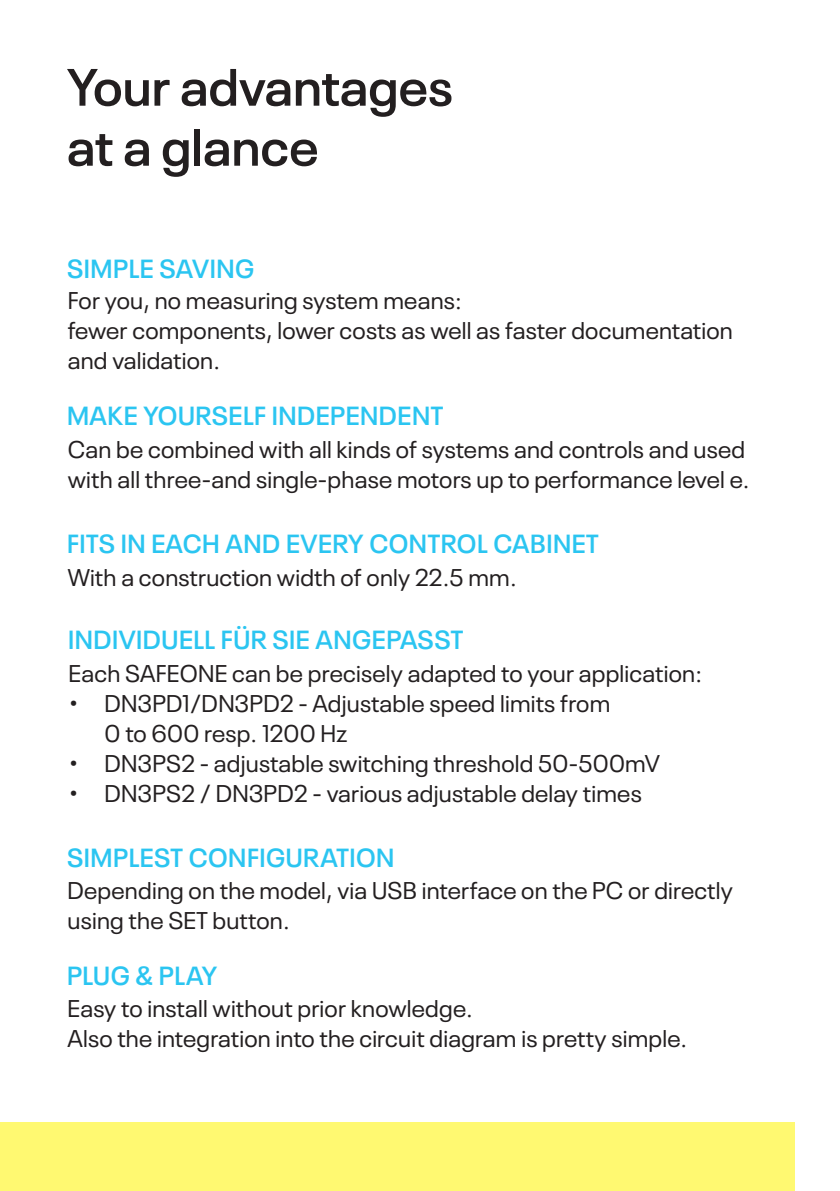
<style>
.page{position:relative;width:840px;height:1191px;background:#fff}
.page>*{position:absolute;margin:0;border:0;box-sizing:border-box;transform-origin:0 0}
.Headline{font:600 52px "Neue Plak";letter-spacing:.005em;color:#231f20}
.Headline-2{font:600 26px "Neue Plak";letter-spacing:.02em;color:#2bc5f1}
.Headline-3{font:24px/30px "Neue Plak";letter-spacing:.01em;color:#231f20}
</style>
<div class="page">
<div style="left:0;top:1123px;width:794px;height:68px;background:#fff971"></div>
<p class="Headline" style="left:67px;top:47px;width:387px">Your advantages</p>
<p class="Headline" style="left:67px;top:107px;width:253px">at a glance</p>
<p class="Headline-2" style="left:67px;top:248px;width:188px">SIMPLE SAVING</p>
<p class="Headline-3" style="left:68px;top:283px;width:395px">For you, no measuring system means:</p>
<p class="Headline-3" style="left:68px;top:313px;width:666px">fewer components, lower costs as well as faster documentation and validation.</p>
<p class="Headline-2" style="left:67px;top:395px;width:377px">MAKE YOURSELF INDEPENDENT</p>
<p class="Headline-3" style="left:68px;top:432px;width:683px">Can be combined with all kinds of systems and controls and used with all three-and single-phase motors up to performance level e.</p>
<p class="Headline-2" style="left:67px;top:523px;width:533px">FITS IN EACH AND EVERY CONTROL CABINET</p>
<p class="Headline-3" style="left:68px;top:559px;width:450px">With a construction width of only 22.5 mm.</p>
<p class="Headline-2" style="left:68px;top:619px;width:396px">INDIVIDUELL FÜR SIE ANGEPASST</p>
<p class="Headline-3" style="left:68px;top:656px;width:634px">Each SAFEONE can be precisely adapted to your application:</p>
<p class="Headline-3" style="left:104px;top:686px;width:507px;text-indent:-36px">• DN3PD1/DN3PD2 - Adjustable speed limits from<br>0 to 600 resp. 1200 Hz</p>
<p class="Headline-3" style="left:68px;top:746px;width:592px">• DN3PS2 - adjustable switching threshold 50-500mV</p>
<p class="Headline-3" style="left:68px;top:776px;width:574px">• DN3PS2 / DN3PD2 - various adjustable delay times</p>
<p class="Headline-2" style="left:67px;top:837px;width:328px">SIMPLEST CONFIGURATION</p>
<p class="Headline-3" style="left:67px;top:873px;width:666px">Depending on the model, via USB interface on the PC or directly using the SET button.</p>
<p class="Headline-2" style="left:67px;top:955px;width:151px">PLUG &amp; PLAY</p>
<p class="Headline-3" style="left:67px;top:991px;width:407px">Easy to install without prior knowledge.</p>
<p class="Headline-3" style="left:67px;top:1021px;width:621px">Also the integration into the circuit diagram is pretty simple.</p>
</div>
